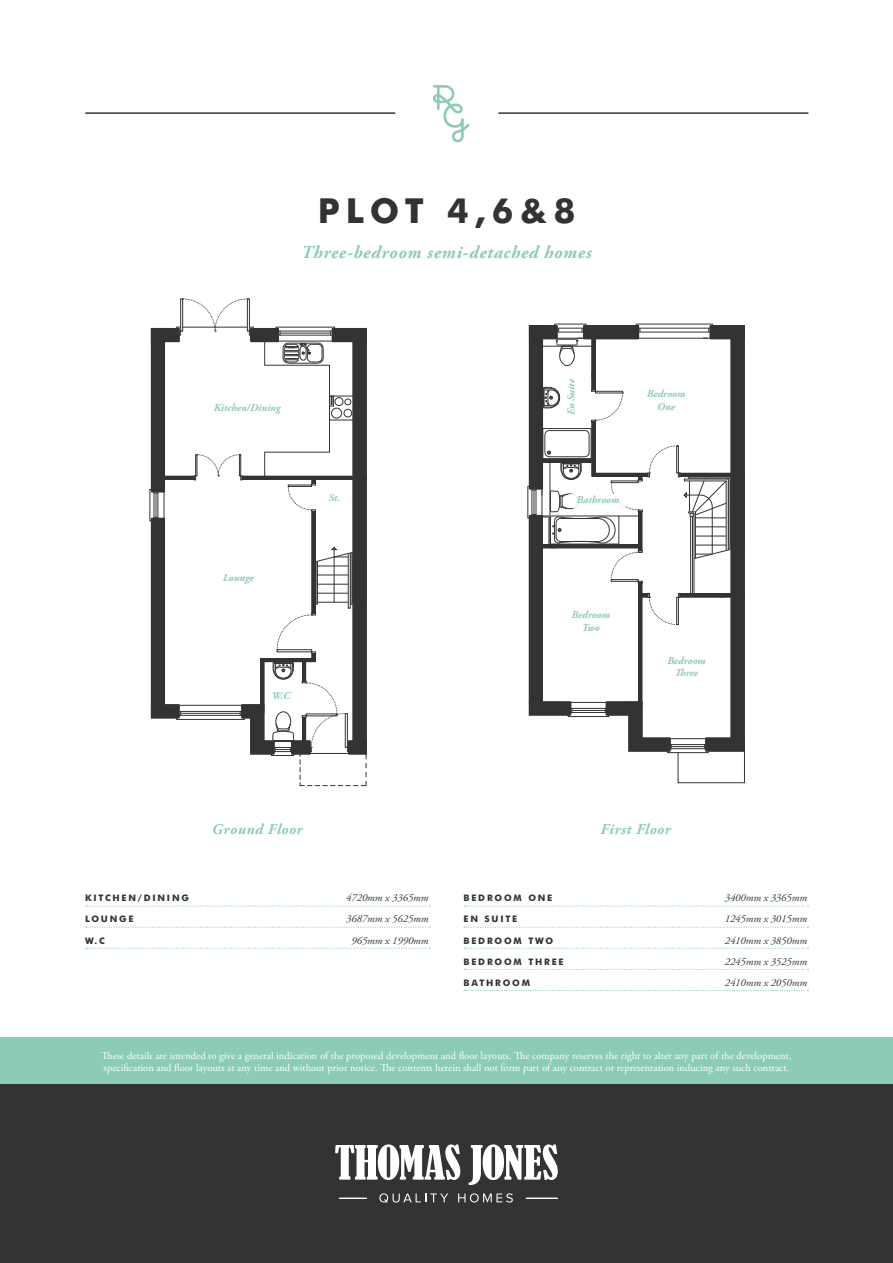
<style>
.page{position:relative;width:893px;height:1263px;background:#fff}
.page>*{position:absolute;margin:0;border:0;box-sizing:border-box;transform-origin:0 0}
.t1{font:700 34.5px "Futura BT";color:#333332}
.t2{font:italic 700 18px "Adobe Garamond Pro";letter-spacing:.04em;color:#8bcbb7}
.t3{font:italic 700 15px "Adobe Garamond Pro";letter-spacing:.04em;color:#8bcbb7}
.t4{font:10.5px/12px "Adobe Garamond Pro";color:#fff}
.t5{font:italic 10.5px "Adobe Garamond Pro";color:#333332}
.t6{font:italic 700 10.5px/12.6px "Adobe Garamond Pro";color:#8bcbb7;text-align:center}
.t7{font:700 9px "Futura BT";letter-spacing:.2em;color:#333332}
</style>
<div class="page">
<svg style="left:528px;top:324px;width:217px;height:459px"></svg>
<div style="left:0;top:1084px;width:893px;height:179px;background:#333332"></div>
<div style="left:0;top:1037px;width:893px;height:47px;background:#8bcbb7"></div>
<div style="left:565px;top:372px;width:14px;height:50px;background:#fff"></div>
<div style="left:570px;top:494px;width:56px;height:14px;background:#fff"></div>
<svg style="left:335px;top:1144px;width:125px;height:36px"></svg>
<svg style="left:469px;top:1144px;width:89px;height:41px"></svg>
<svg style="left:379px;top:1193px;width:69px;height:10px"></svg>
<svg style="left:458px;top:1193px;width:55px;height:9px"></svg>
<hr style="left:526px;top:1198px;width:31px;height:1px;background:#fff">
<svg style="left:339px;top:1198px;width:28px;height:1px"></svg>
<svg style="left:86px;top:905px;width:344px;height:2px"></svg>
<svg style="left:86px;top:927px;width:344px;height:1px"></svg>
<svg style="left:86px;top:948px;width:344px;height:1px"></svg>
<svg style="left:464px;top:905px;width:344px;height:2px"></svg>
<svg style="left:464px;top:927px;width:344px;height:1px"></svg>
<svg style="left:464px;top:948px;width:344px;height:1px"></svg>
<svg style="left:464px;top:969px;width:344px;height:1px"></svg>
<svg style="left:464px;top:990px;width:344px;height:1px"></svg>
<svg style="left:432px;top:85px;width:38px;height:57px"></svg>
<hr style="left:499px;top:112px;width:309px;height:2px;background:#333332">
<hr style="left:86px;top:112px;width:309px;height:2px;background:#333332">
<svg style="left:150px;top:298px;width:217px;height:488px"></svg>
<hr style="left:744px;top:751px;width:1px;height:32px;background:#333332">
<h1 class="t1" style="left:318px;top:190px;width:259px">PLOT 4,6&amp;8</h1>
<h2 class="t2" style="left:301px;top:241px;width:292px">Three-bedroom semi-detached homes</h2>
<p class="t6" style="left:214px;top:402px;width:68px">Kitchen/Dining</p>
<p class="t6" style="left:223px;top:571px;width:33px">Lounge</p>
<p class="t6" style="left:329px;top:491px;width:13px">St.</p>
<p class="t6" style="left:272px;top:689px;width:20px">W.C</p>
<p class="t6" style="left:565px;top:415px;width:38px;rotate:-90deg">En Suite</p>
<p class="t6" style="left:647px;top:388px;width:40px">Bedroom<br>One</p>
<p class="t6" style="left:577px;top:494px;width:44px">Bathroom</p>
<p class="t6" style="left:571px;top:609px;width:40px">Bedroom<br>Two</p>
<p class="t6" style="left:667px;top:654px;width:40px">Bedroom<br>Three</p>
<h3 class="t3" style="left:212px;top:820px;width:92px">Ground Floor</h3>
<h3 class="t3" style="left:601px;top:820px;width:72px">First Floor</h3>
<p class="t7" style="left:85px;top:892px;width:106px">KITCHEN/DINING</p>
<p class="t5" style="left:346px;top:892px;width:84px">4720mm x 3365mm</p>
<p class="t7" style="left:85px;top:914px;width:50px">LOUNGE</p>
<p class="t5" style="left:346px;top:913px;width:84px">3687mm x 5625mm</p>
<p class="t7" style="left:85px;top:935px;width:21px">W.C</p>
<p class="t5" style="left:352px;top:934px;width:79px">965mm x 1990mm</p>
<p class="t7" style="left:463px;top:892px;width:90px">BEDROOM ONE</p>
<p class="t5" style="left:725px;top:892px;width:84px">3400mm x 3365mm</p>
<p class="t7" style="left:463px;top:914px;width:55px">EN SUITE</p>
<p class="t5" style="left:725px;top:913px;width:84px">1245mm x 3015mm</p>
<p class="t7" style="left:463px;top:935px;width:91px">BEDROOM TWO</p>
<p class="t5" style="left:725px;top:934px;width:84px">2410mm x 3850mm</p>
<p class="t7" style="left:463px;top:956px;width:102px">BEDROOM THREE</p>
<p class="t5" style="left:725px;top:955px;width:84px">2245mm x 3525mm</p>
<p class="t7" style="left:463px;top:977px;width:68px">BATHROOM</p>
<p class="t5" style="left:725px;top:976px;width:84px">2410mm x 2050mm</p>
<p class="t4" style="left:102px;top:1050px;width:691px">These details are intended to give a general indication of the proposed development and floor layouts. The company reserves the right to alter any part of the development, specification and floor layouts at any time and without prior notice. The contents herein shall not form part of any contract or representation inducing any such contract.</p>
</div>
